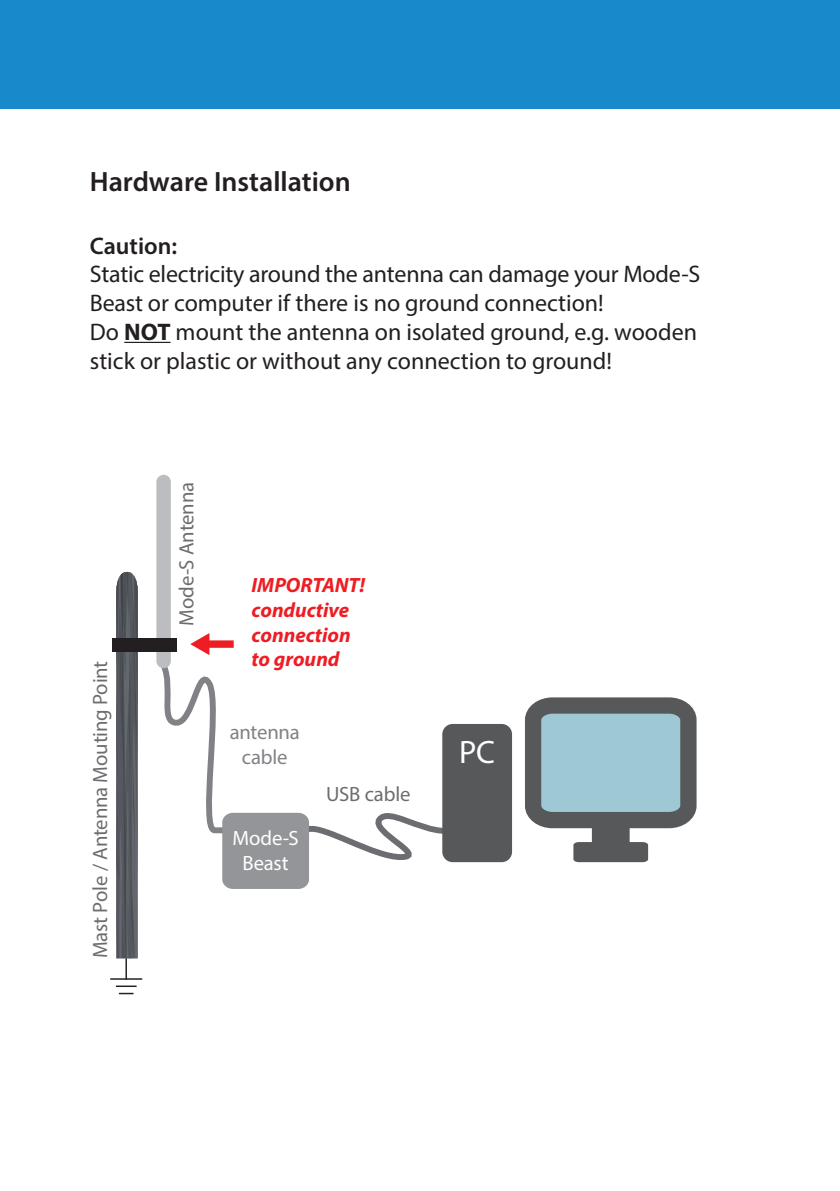
<style>
.page{position:relative;width:840px;height:1191px;background:#fff}
.page>*{position:absolute;margin:0;border:0;box-sizing:border-box;transform-origin:0 0}
.t1{font:32.4px "Myriad Pro";color:#fff}
.t2{font:600 28px "Myriad Pro";color:#231f20}
.t3{font:24px/28.8px "Myriad Pro";color:#231f20}
.t4{font:600 24px "Myriad Pro";color:#231f20}
.t5{font:20.8px "Myriad Pro";letter-spacing:-.01em;color:#6c6d70}
.t6{font:italic 700 20.8px/24.8px "Myriad Pro";color:#ee1d23}
.t7{font:20.8px/24.8px "Myriad Pro";letter-spacing:-.01em;color:#808285;text-align:center}
.t8{font:20.8px/24.8px "Myriad Pro";letter-spacing:-.005em;color:#fff;text-align:center}
.s1{font-weight:700}
</style>
<div class="page">
<div style="left:0;top:0;width:839px;height:109px;background:#1889cb"></div>
<hr style="left:124px;top:342px;width:46px;height:1px;background:#231f20">
<svg style="left:302px;top:813px;width:147px;height:49px"></svg>
<div style="left:206px;top:640px;width:27px;height:8px;background:#ee1d23"></div>
<hr style="left:110px;top:978px;width:32px;height:1px;background:#231f20">
<hr style="left:125px;top:956px;width:2px;height:23px;background:#231f20">
<hr style="left:116px;top:985px;width:20px;height:2px;background:#231f20">
<svg style="left:119px;top:992px;width:14px;height:2px"></svg>
<svg style="left:116px;top:572px;width:22px;height:386px;background:#575b61"></svg>
<svg style="left:160px;top:633px;width:69px;height:201px"></svg>
<div style="left:156px;top:475px;width:15px;height:193px;background:#bcbdc0;border-radius:7px"></div>
<div style="left:112px;top:638px;width:64px;height:14px;background:#231f20"></div>
<div style="left:222px;top:813px;width:87px;height:76px;background:#939598;border-radius:10px"></div>
<div style="left:442px;top:724px;width:69px;height:138px;background:#57585a;border-radius:10px"></div>
<svg style="left:525px;top:697px;width:172px;height:165px;background:#93a8ae"></svg>
<p class="t2" style="left:90px;top:164px;width:262px">Hardware Installation</p>
<p class="t4" style="left:90px;top:230px;width:89px">Caution:</p>
<p class="t3" style="left:90px;top:259px;width:611px">Static electricity around the antenna can damage your Mode-S Beast or computer if there is no ground connection!<br>Do <span class="s1">NOT</span> mount the antenna on isolated ground, e.g. wooden stick or plastic or without any connection to ground!</p>
<p class="t5" style="left:87px;top:958px;width:299px;rotate:-90deg">Mast Pole / Antenna Mouting Point</p>
<p class="t5" style="left:173px;top:625px;width:145px;rotate:-90deg">Mode-S Antenna</p>
<p class="t6" style="left:251px;top:572px;width:115px">IMPORTANT! conductive connection to ground</p>
<p class="t7" style="left:229px;top:719px;width:72px">antenna cable</p>
<p class="t8" style="left:232px;top:825px;width:68px">Mode-S<br>Beast</p>
<p class="t5" style="left:326px;top:781px;width:86px">USB cable</p>
<h1 class="t1" style="left:459px;top:731px;width:37px">PC</h1>
</div>
